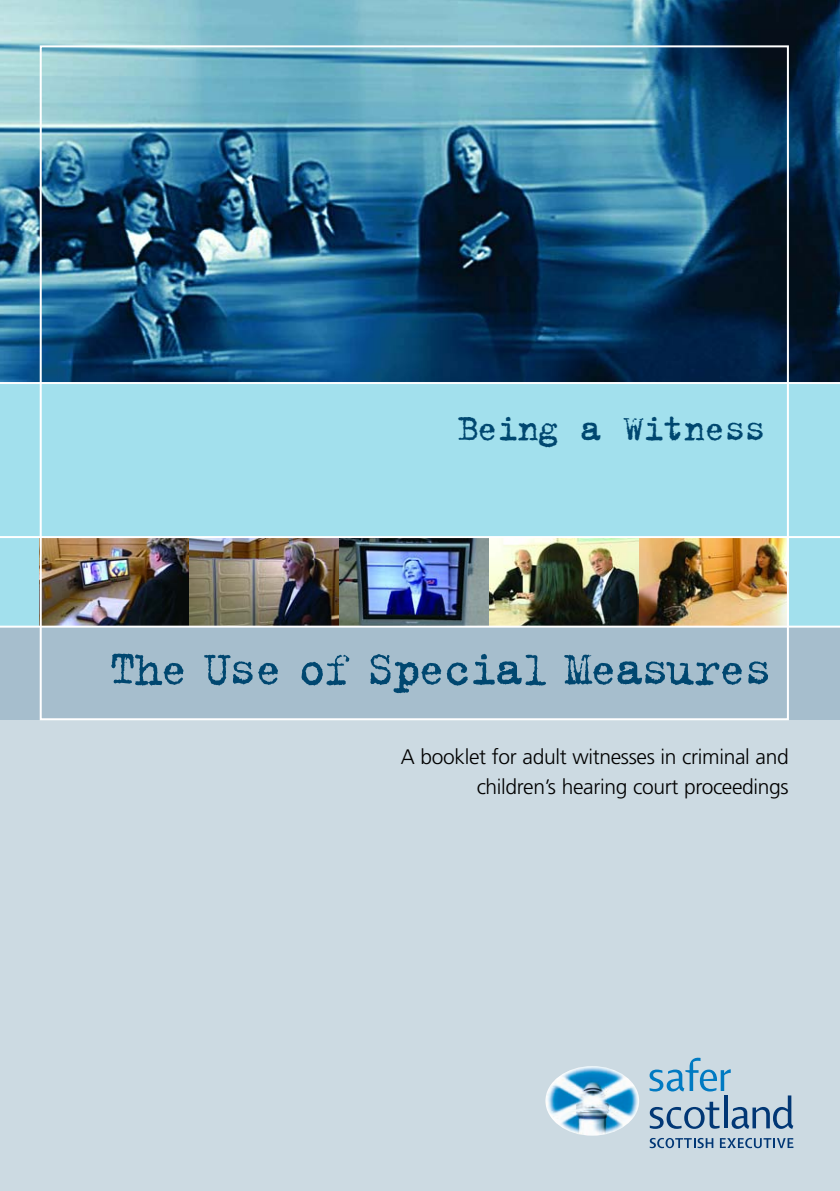
<style>
.page{position:relative;width:840px;height:1191px;background:#fff}
.page>*{position:absolute;margin:0;border:0;box-sizing:border-box;transform-origin:0 0}
.t1{font:52px "Trixie";letter-spacing:-.055em;color:#004770}
.t2{font:40px "Trixie";letter-spacing:-.045em;color:#004770}
.t3{font:300 21px/30px "Frutiger";letter-spacing:-.015em;color:#000;text-align:right}
</style>
<div class="page">
<div style="left:0;top:0;width:839px;height:1191px;background:#ccdae2"></div>
<div style="left:0;top:624px;width:839px;height:95px;background:#a6becd"></div>
<div style="left:0;top:374px;width:839px;height:252px;background:#a2e0ed"></div>
<img style="left:0;top:0;width:839px;height:382px">
<hr style="left:0;top:382px;width:839px;height:2px;background:#fff">
<svg style="left:649px;top:1137px;width:64px;height:11px"></svg>
<svg style="left:719px;top:1137px;width:74px;height:11px"></svg>
<svg style="left:649px;top:1057px;width:143px;height:71px"></svg>
<img style="left:545px;top:1066px;width:93px;height:69px;border-radius:50%">
<img style="left:43px;top:538px;width:146px;height:87px">
<img style="left:189px;top:538px;width:150px;height:87px">
<img style="left:339px;top:538px;width:150px;height:87px">
<img style="left:489px;top:538px;width:149px;height:87px">
<img style="left:638px;top:538px;width:147px;height:87px">
<hr style="left:0;top:625px;width:839px;height:2px;background:#fff">
<hr style="left:0;top:536px;width:839px;height:2px;background:#fff">
<h2 class="t2" style="left:456px;top:403px;width:311px">Being a Witness</h2>
<h1 class="t1" style="left:108px;top:635px;width:665px">The Use of Special Measures</h1>
<p class="t3" style="left:400px;top:743px;width:389px">A booklet for adult witnesses in criminal and children’s hearing court proceedings</p>
</div>
